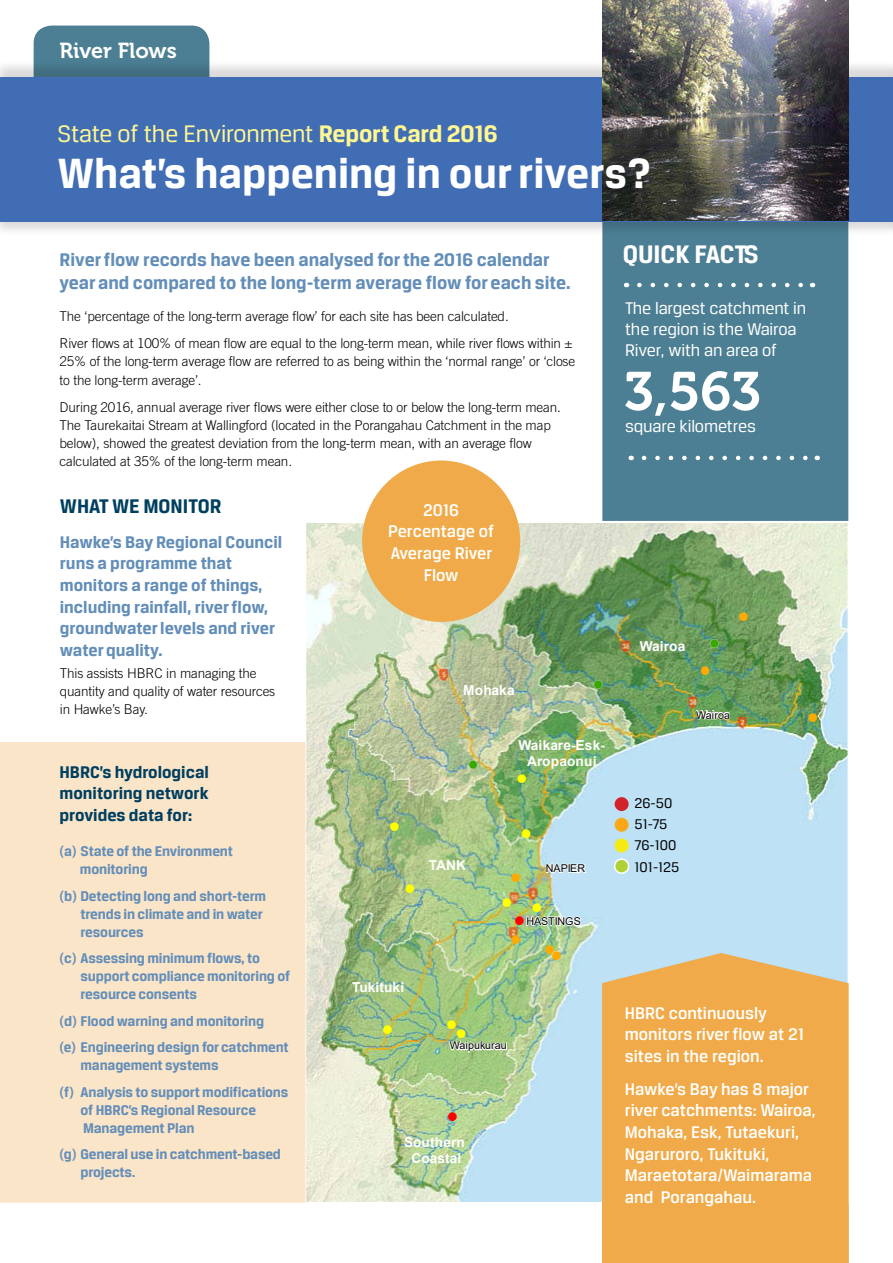
<style>
.page{position:relative;width:893px;height:1263px;background:#fff}
.page>*{position:absolute;margin:0;border:0;box-sizing:border-box;transform-origin:0 0}
.t1{font:54px "Museo 700";color:#fff}
.t2{font:700 45px "Breuer Text";color:#fff}
.t3{font:700 27px "Breuer Text";color:#fff}
.t4{font:25.5px "Breuer Text";letter-spacing:-.01em;color:#fff793}
.t5{font:21.6px "Museo 700";color:#fff}
.t6{font:700 21px "Breuer Text";color:#003f5f}
.t7{font:700 19.5px "Breuer Text";color:#638eb8}
.t8{font:500 18px/21.6px "Breuer Text";color:#fff}
.t9{font:700 18px/21.6px "Breuer Text";color:#638eb8}
.t10{font:18px/21px "Breuer Text";letter-spacing:-.01em;color:#fff}
.t11{font:700 18px/21.6px "Breuer Text";color:#003f5f;text-align:justify}
.t12{font:700 15px/18px "Breuer Text";letter-spacing:-.01em;color:#638eb8}
.t13{font:15px/21.1px "Breuer Text";color:#000}
.t14{font:700 13.65px/15.9px "Arial";letter-spacing:.01em;color:#fff;text-align:center}
.t15{font:300 13.5px/18px "Trade Gothic LT Maori";letter-spacing:-.01em;color:#000}
.t16{font:12.6px "ESRI Default Marker";color:#ff0}
.t17{font:12.6px "ESRI Default Marker";color:#fa0}
.t18{font:12.6px "ESRI Default Marker";color:#38a800}
.t19{font:12.6px "ESRI Default Marker";color:#f00}
.t20{font:10.8px "Arial";letter-spacing:-.005em;color:#000}
.s1{font-weight:700}
.s2{color:#fff}
.s3{font-size:13.5px}
</style>
<div class="page">
<div style="left:602px;top:237px;width:246px;height:284px;background:#4c7f94"></div>
<div style="left:34px;top:26px;width:175px;height:33px;background:#4c7f94"></div>
<div style="left:0;top:59px;width:893px;height:90px;background:#000;opacity:.15"></div>
<div style="left:0;top:158px;width:893px;height:79px;background:#000;opacity:.15"></div>
<div style="left:0;top:77px;width:893px;height:144px;background:#416db5"></div>
<img style="left:308px;top:524px;width:538px;height:676px">
<svg style="left:694px;top:708px;width:38px;height:15px"></svg>
<svg style="left:545px;top:861px;width:43px;height:14px"></svg>
<svg style="left:525px;top:914px;width:57px;height:15px"></svg>
<svg style="left:448px;top:1039px;width:60px;height:15px"></svg>
<div style="left:0;top:742px;width:305px;height:461px;background:#fbe5c9"></div>
<img style="left:602px;top:0;width:246px;height:221px">
<svg style="left:639px;top:283px;width:166px;height:4px"></svg>
<svg style="left:644px;top:456px;width:166px;height:4px"></svg>
<div style="left:362px;top:460px;width:158px;height:162px;background:#f0aa49;border-radius:50%"></div>
<svg style="left:602px;top:953px;width:247px;height:310px;background:#edac51"></svg>
<div style="left:615px;top:797px;width:14px;height:14px;background:#d2232a;border-radius:50%"></div>
<div style="left:615px;top:818px;width:14px;height:14px;background:#faa81a;border-radius:50%"></div>
<div style="left:615px;top:838px;width:14px;height:14px;background:#f5eb13;border-radius:50%"></div>
<div style="left:615px;top:859px;width:14px;height:14px;background:#afd136;border-radius:50%"></div>
<div style="left:614px;top:858px;width:15px;height:16px;border:2px solid #fff;border-radius:50%"></div>
<h3 class="t5" style="left:60px;top:39px;width:119px">River Flows</h3>
<h3 class="t4" style="left:58px;top:120px;width:442px">State of the Environment <span class="s1">Report Card 2016</span></h3>
<h2 class="t2" style="left:57px;top:149px;width:595px">What’s happening in our rivers?</h2>
<h3 class="t7" style="left:60px;top:248px;width:492px">River flow records have been analysed for the 2016 calendar</h3>
<h3 class="t3" style="left:623px;top:240px;width:138px">QUICK FACTS</h3>
<h3 class="t7" style="left:60px;top:272px;width:513px">year and compared to the long-term average flow for each site.</h3>
<p class="t15" style="left:60px;top:303px;width:515px;line-height:26.5px">The ‘percentage of the long-term average flow’ for each site has been calculated.<br>River flows at 100% of mean flow are equal to the long-term mean, while river flows within ±</p>
<p class="t15" style="left:60px;top:351px;width:517px;line-height:19.5px">25% of the long-term average flow are referred to as being within the ‘normal range’ or ‘close to the long-term average’.</p>
<p class="t15" style="left:60px;top:398px;width:503px">During 2016, annual average river flows were either close to or below the long-term mean.<br>The Taurekaitai Stream at Wallingford (located in the Porangahau Catchment in the map below), showed the greatest deviation from the long-term mean, with an average flow calculated at 35% of the long-term mean.</p>
<h3 class="t6" style="left:60px;top:495px;width:163px">WHAT WE MONITOR</h3>
<h3 class="t9" style="left:60px;top:531px;width:224px">Hawke’s Bay Regional Council runs a programme that monitors a range of things, including rainfall, river flow, groundwater levels and river water quality.</h3>
<p class="t15" style="left:60px;top:664px;width:217px">This assists HBRC in managing the quantity and quality of water resources in Hawke’s Bay.</p>
<h3 class="t10" style="left:625px;top:298px;width:183px">The largest catchment in the region is the Wairoa<br>River, with an area of</h3>
<h1 class="t1" style="left:624px;top:361px;width:139px">3,563</h1>
<h3 class="t10" style="left:625px;top:415px;width:132px">square kilometres</h3>
<h3 class="t8" style="left:388px;top:499px;width:107px;text-align:center">2016<br>Percentage of<br>Average River<br>Flow</h3>
<p class="t17" style="left:739px;top:609px;width:10px">!</p>
<p class="t18" style="left:710px;top:636px;width:10px">!<span class="s2">(</span></p>
<p class="t14" style="left:640px;top:639px;width:47px">Wairoa</p>
<p class="t17" style="left:701px;top:663px;width:10px">!</p>
<p class="t18" style="left:594px;top:677px;width:10px">!<span class="s2">(</span></p>
<p class="t14" style="left:463px;top:682px;width:53px">Mohaka</p>
<p class="t20" style="left:696px;top:707px;width:35px">Wairoa</p>
<p class="t17" style="left:808px;top:711px;width:10px">!</p>
<h3 class="t11" style="left:60px;top:761px;width:151px">HBRC’s hydrological monitoring network provides data for:</h3>
<p class="t12" style="left:80px;top:842px;width:154px;text-indent:-20px">(a) State of the Environment monitoring</p>
<p class="t12" style="left:81px;top:886px;width:187px;text-indent:-21px">(b) Detecting long and short-term trends in climate and in water resources</p>
<p class="t12" style="left:81px;top:949px;width:211px;text-indent:-21px">(c) Assessing minimum flows, to support compliance monitoring of resource consents</p>
<p class="t12" style="left:60px;top:1007px;width:231px;line-height:26.5px">(d) Flood warning and monitoring<br>(e) Engineering design for catchment</p>
<p class="t12" style="left:60px;top:1052px;width:230px;line-height:26.5px;text-indent:21px">management systems<br>(f) Analysis to support modifications</p>
<p class="t12" style="left:81px;top:1100px;width:177px">of HBRC’s Regional Resource<br>Management Plan</p>
<p class="t12" style="left:81px;top:1145px;width:202px;text-indent:-21px">(g) General use in catchment-based projects<span class="s3">.</span></p>
<p class="t18" style="left:469px;top:757px;width:10px">!<span class="s2">(</span></p>
<p class="t14" style="left:519px;top:737px;width:88px">Waikare-Esk-<br>Aropaonui</p>
<p class="t16" style="left:518px;top:771px;width:10px">!</p>
<p class="t16" style="left:390px;top:819px;width:10px">!</p>
<p class="t16" style="left:406px;top:882px;width:10px">!</p>
<p class="t14" style="left:352px;top:979px;width:54px">Tukituki</p>
<p class="t16" style="left:383px;top:1022px;width:10px">!</p>
<p class="t14" style="left:429px;top:857px;width:39px">TANK</p>
<p class="t16" style="left:447px;top:1018px;width:10px">!</p>
<p class="t16" style="left:457px;top:1026px;width:10px">!</p>
<p class="t16" style="left:522px;top:826px;width:10px">!</p>
<p class="t17" style="left:511px;top:870px;width:10px">!</p>
<p class="t20" style="left:546px;top:861px;width:41px">NAPIER</p>
<p class="t16" style="left:502px;top:895px;width:10px">!</p>
<p class="t16" style="left:532px;top:900px;width:10px">!</p>
<p class="t19" style="left:515px;top:913px;width:10px">!</p>
<p class="t20" style="left:526px;top:914px;width:56px">HASTINGS</p>
<p class="t17" style="left:511px;top:932px;width:10px">!</p>
<p class="t17" style="left:545px;top:942px;width:10px">!</p>
<p class="t17" style="left:552px;top:948px;width:10px">!</p>
<p class="t20" style="left:450px;top:1038px;width:58px">Waipukurau</p>
<p class="t19" style="left:448px;top:1109px;width:10px">!</p>
<p class="t14" style="left:404px;top:1134px;width:62px">Southern<br>Coastal</p>
<p class="t13" style="left:635px;top:792px;width:46px">26-50<br>51-75<br>76-100<br>101-125</p>
<h3 class="t8" style="left:625px;top:1002px;width:181px">HBRC continuously monitors river flow at 21 sites in the region.</h3>
<h3 class="t8" style="left:625px;top:1078px;width:192px">Hawke’s Bay has 8 major river catchments: Wairoa,<br>Mohaka, Esk, Tutaekuri,<br>Ngaruroro, Tukituki,<br>Maraetotara/Waimarama and Porangahau.</h3>
</div>
